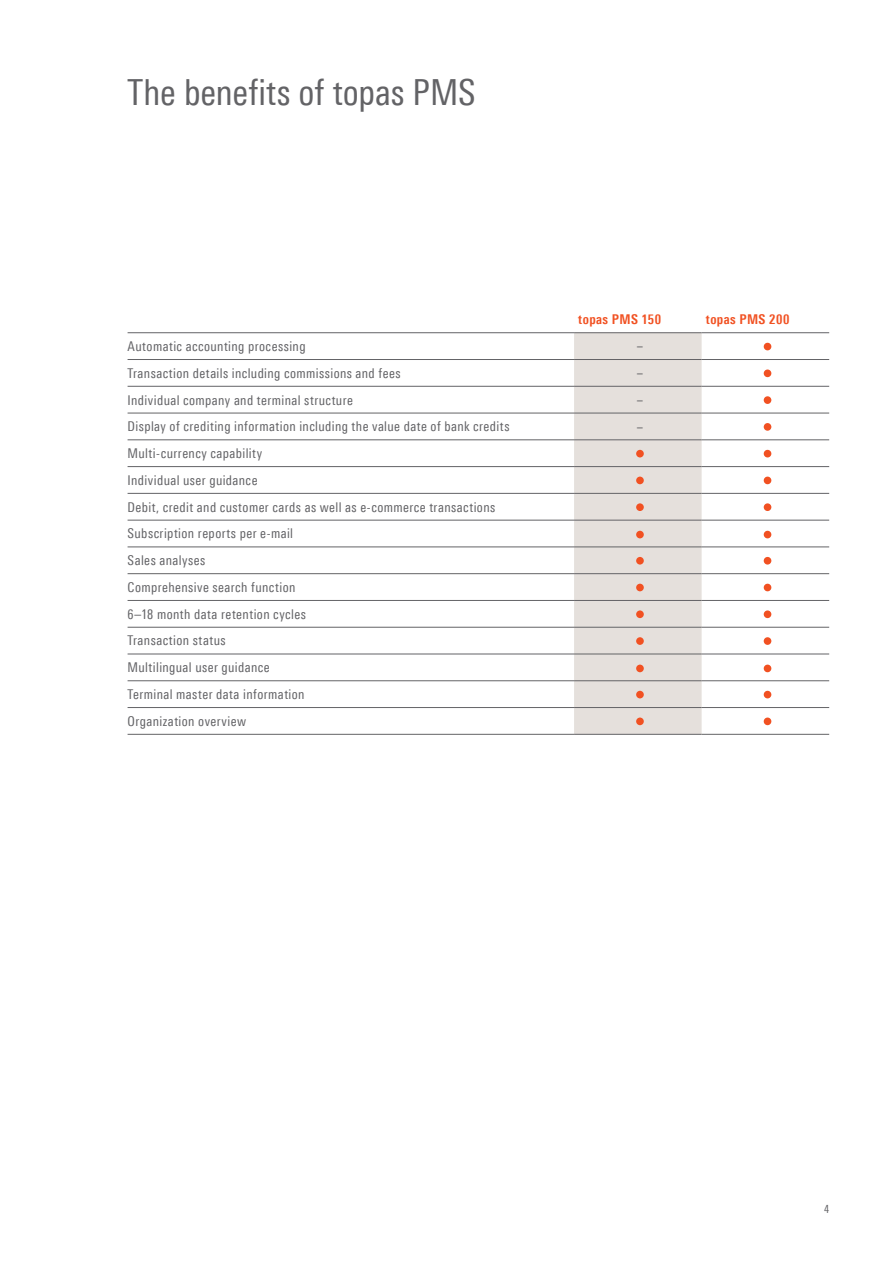
<style>
.page{position:relative;width:893px;height:1263px;background:#fff}
.page>*{position:absolute;margin:0;border:0;box-sizing:border-box;transform-origin:0 0}
.t1{font:36px "Linotype Univers 420 Cn";color:#636366}
.t2{font:13.5px/26.7px "Linotype Univers 420 Cn";letter-spacing:.03em;color:#636366}
.t3{font:700 13.5px "Linotype Univers 620 Cn";letter-spacing:.03em;color:#f15122}
.t4{font:700 11.25px "Linotype Univers 620 Cn";color:#636366}
.t5{font:11.25px "Linotype Univers 420 Cn";color:#636366}
</style>
<div class="page">
<div style="left:574px;top:333px;width:128px;height:401px;background:#e5e0dc"></div>
<hr style="left:128px;top:493px;width:446px;height:1px;background:#636366">
<hr style="left:574px;top:493px;width:128px;height:1px;background:#636366">
<hr style="left:702px;top:493px;width:127px;height:1px;background:#636366">
<hr style="left:128px;top:520px;width:446px;height:1px;background:#636366">
<hr style="left:574px;top:520px;width:128px;height:1px;background:#636366">
<hr style="left:702px;top:520px;width:127px;height:1px;background:#636366">
<hr style="left:128px;top:654px;width:446px;height:1px;background:#636366">
<hr style="left:574px;top:654px;width:128px;height:1px;background:#636366">
<hr style="left:702px;top:654px;width:127px;height:1px;background:#636366">
<hr style="left:128px;top:734px;width:446px;height:1px;background:#636366">
<hr style="left:574px;top:734px;width:128px;height:1px;background:#636366">
<hr style="left:702px;top:734px;width:127px;height:1px;background:#636366">
<hr style="left:128px;top:332px;width:446px;height:1px;background:#636366">
<hr style="left:574px;top:332px;width:128px;height:1px;background:#636366">
<hr style="left:702px;top:332px;width:127px;height:1px;background:#636366">
<hr style="left:128px;top:359px;width:446px;height:1px;background:#636366">
<hr style="left:574px;top:359px;width:128px;height:1px;background:#636366">
<hr style="left:702px;top:359px;width:127px;height:1px;background:#636366">
<hr style="left:128px;top:386px;width:446px;height:1px;background:#636366">
<hr style="left:574px;top:386px;width:128px;height:1px;background:#636366">
<hr style="left:702px;top:386px;width:127px;height:1px;background:#636366">
<hr style="left:128px;top:413px;width:446px;height:1px;background:#636366">
<hr style="left:574px;top:413px;width:128px;height:1px;background:#636366">
<hr style="left:702px;top:413px;width:127px;height:1px;background:#636366">
<hr style="left:128px;top:440px;width:446px;height:1px;background:#636366">
<hr style="left:574px;top:440px;width:128px;height:1px;background:#636366">
<hr style="left:702px;top:440px;width:127px;height:1px;background:#636366">
<hr style="left:128px;top:466px;width:446px;height:1px;background:#636366">
<hr style="left:574px;top:466px;width:128px;height:1px;background:#636366">
<hr style="left:702px;top:466px;width:127px;height:1px;background:#636366">
<hr style="left:128px;top:547px;width:446px;height:1px;background:#636366">
<hr style="left:574px;top:547px;width:128px;height:1px;background:#636366">
<hr style="left:702px;top:547px;width:127px;height:1px;background:#636366">
<hr style="left:128px;top:573px;width:446px;height:1px;background:#636366">
<hr style="left:574px;top:573px;width:128px;height:1px;background:#636366">
<hr style="left:702px;top:573px;width:127px;height:1px;background:#636366">
<hr style="left:128px;top:600px;width:446px;height:1px;background:#636366">
<hr style="left:574px;top:600px;width:128px;height:1px;background:#636366">
<hr style="left:702px;top:600px;width:127px;height:1px;background:#636366">
<hr style="left:128px;top:627px;width:446px;height:1px;background:#636366">
<hr style="left:574px;top:627px;width:128px;height:1px;background:#636366">
<hr style="left:702px;top:627px;width:127px;height:1px;background:#636366">
<hr style="left:128px;top:680px;width:446px;height:1px;background:#636366">
<hr style="left:574px;top:680px;width:128px;height:1px;background:#636366">
<hr style="left:702px;top:680px;width:127px;height:1px;background:#636366">
<hr style="left:128px;top:707px;width:446px;height:1px;background:#636366">
<hr style="left:574px;top:707px;width:128px;height:1px;background:#636366">
<hr style="left:702px;top:707px;width:127px;height:1px;background:#636366">
<div style="left:764px;top:343px;width:7px;height:7px;background:#f15122;border-radius:50%"></div>
<div style="left:764px;top:369px;width:7px;height:8px;background:#f15122;border-radius:50%"></div>
<div style="left:764px;top:396px;width:7px;height:8px;background:#f15122;border-radius:50%"></div>
<div style="left:764px;top:423px;width:7px;height:8px;background:#f15122;border-radius:50%"></div>
<div style="left:636px;top:450px;width:8px;height:7px;background:#f15122;border-radius:50%"></div>
<div style="left:764px;top:450px;width:7px;height:7px;background:#f15122;border-radius:50%"></div>
<div style="left:636px;top:477px;width:8px;height:7px;background:#f15122;border-radius:50%"></div>
<div style="left:764px;top:477px;width:7px;height:7px;background:#f15122;border-radius:50%"></div>
<div style="left:636px;top:503px;width:8px;height:8px;background:#f15122;border-radius:50%"></div>
<div style="left:764px;top:503px;width:7px;height:8px;background:#f15122;border-radius:50%"></div>
<div style="left:636px;top:531px;width:8px;height:7px;background:#f15122;border-radius:50%"></div>
<div style="left:764px;top:531px;width:7px;height:7px;background:#f15122;border-radius:50%"></div>
<div style="left:636px;top:557px;width:8px;height:8px;background:#f15122;border-radius:50%"></div>
<div style="left:764px;top:557px;width:7px;height:8px;background:#f15122;border-radius:50%"></div>
<div style="left:636px;top:584px;width:8px;height:7px;background:#f15122;border-radius:50%"></div>
<div style="left:764px;top:584px;width:7px;height:7px;background:#f15122;border-radius:50%"></div>
<div style="left:636px;top:610px;width:8px;height:8px;background:#f15122;border-radius:50%"></div>
<div style="left:764px;top:610px;width:7px;height:8px;background:#f15122;border-radius:50%"></div>
<div style="left:636px;top:637px;width:8px;height:8px;background:#f15122;border-radius:50%"></div>
<div style="left:764px;top:637px;width:7px;height:8px;background:#f15122;border-radius:50%"></div>
<div style="left:636px;top:665px;width:8px;height:7px;background:#f15122;border-radius:50%"></div>
<div style="left:764px;top:665px;width:7px;height:7px;background:#f15122;border-radius:50%"></div>
<div style="left:636px;top:691px;width:8px;height:7px;background:#f15122;border-radius:50%"></div>
<div style="left:764px;top:691px;width:7px;height:7px;background:#f15122;border-radius:50%"></div>
<div style="left:636px;top:717px;width:8px;height:8px;background:#f15122;border-radius:50%"></div>
<div style="left:764px;top:717px;width:7px;height:8px;background:#f15122;border-radius:50%"></div>
<h1 class="t1" style="left:128px;top:71px;width:349px">The benefits of topas PMS</h1>
<p class="t3" style="left:578px;top:311px;width:84px">topas PMS 150</p>
<p class="t3" style="left:706px;top:311px;width:85px">topas PMS 200</p>
<p class="t2" style="left:128px;top:333px;width:180px">Automatic accounting processing</p>
<p class="t4" style="left:637px;top:339px;width:7px">–</p>
<p class="t2" style="left:128px;top:360px;width:275px">Transaction details including commissions and fees</p>
<p class="t4" style="left:637px;top:366px;width:7px">–</p>
<p class="t2" style="left:128px;top:386px;width:227px">Individual company and terminal structure</p>
<p class="t4" style="left:637px;top:393px;width:7px">–</p>
<p class="t2" style="left:128px;top:413px;width:383px">Display of crediting information including the value date of bank credits</p>
<p class="t4" style="left:637px;top:420px;width:7px">–</p>
<p class="t2" style="left:128px;top:440px;width:369px">Multi-currency capability<br>Individual user guidance<br>Debit, credit and customer cards as well as e-commerce transactions<br>Subscription reports per e-mail<br>Sales analyses<br>Comprehensive search function<br>6–18 month data retention cycles<br>Transaction status<br>Multilingual user guidance<br>Terminal master data information<br>Organization overview</p>
<p class="t5" style="left:824px;top:1202px;width:7px">4</p>
</div>
